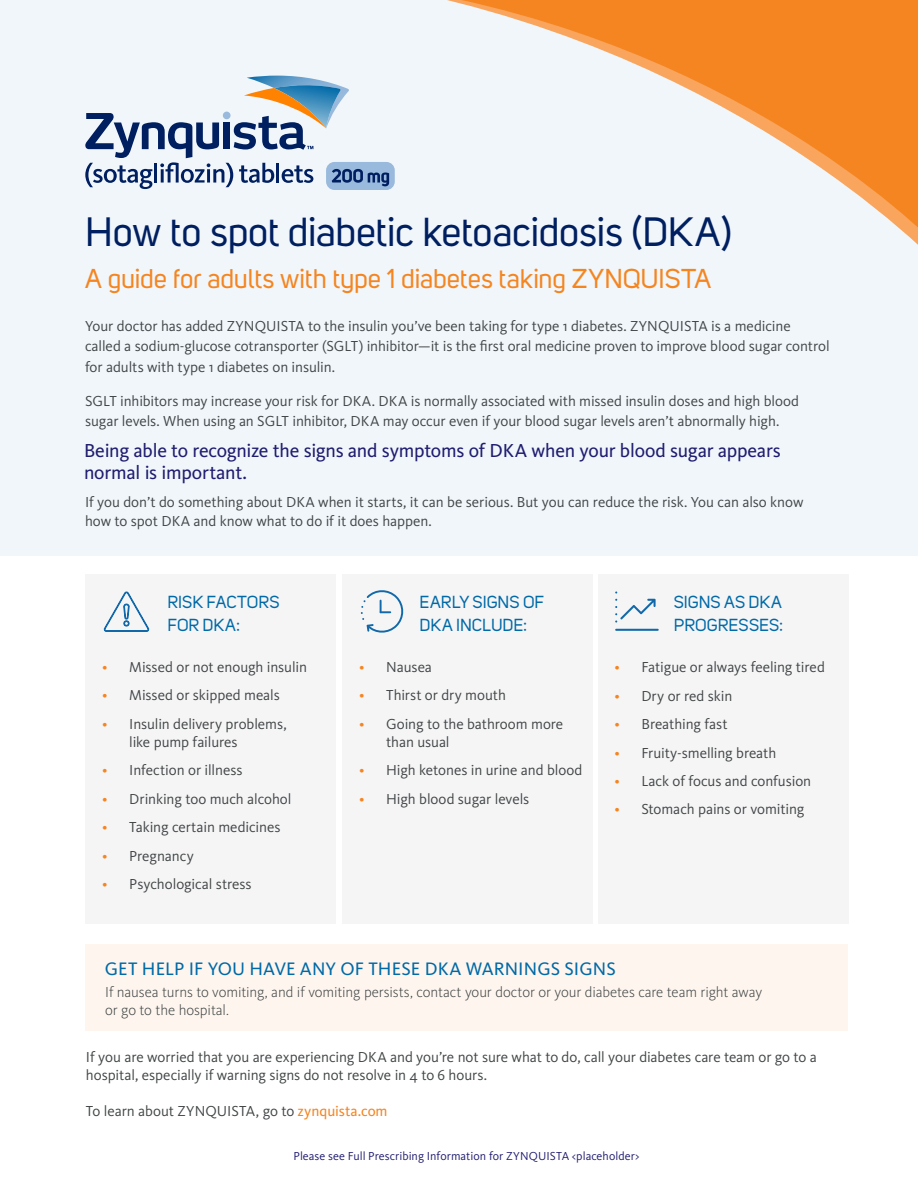
<style>
.page{position:relative;width:918px;height:1188px;background:#fff}
.page>*{position:absolute;margin:0;border:0;box-sizing:border-box;transform-origin:0 0}
.t1{font:40.5px "Uni Sans";letter-spacing:-.005em;color:#001f60}
.t2{font:27px "Uni Sans";letter-spacing:-.005em;color:#f58520}
.t3{font:19.5px/22.5px "Kievit OT";letter-spacing:-.015em;color:#201c70}
.t4{font:18.75px "Kievit OT";letter-spacing:.005em;color:#0069a7}
.t5{font:17.25px/22.5px "Uni Sans";color:#0069a7}
.t6{font:15px/19.5px "Kievit OT";letter-spacing:-.005em;color:#414546}
.t7{font:300 15px/18px "Kievit OT";letter-spacing:-.01em;color:#414546}
.t8{font:12px "Kievit OT";letter-spacing:.005em;color:#201c70}
.s1{color:#f58520}
</style>
<div class="page">
<div style="left:0;top:0;width:918px;height:555px;background:#f0f6fa"></div>
<svg style="left:326px;top:162px;width:69px;height:28px"></svg>
<svg style="left:85px;top:76px;width:304px;height:113px"></svg>
<svg style="left:447px;top:0;width:471px;height:245px"></svg>
<div style="left:86px;top:574px;width:250px;height:350px;background:#f5f5f6"></div>
<div style="left:342px;top:574px;width:251px;height:350px;background:#f5f5f6"></div>
<div style="left:598px;top:574px;width:251px;height:350px;background:#f5f5f6"></div>
<svg style="left:360px;top:590px;width:44px;height:43px"></svg>
<hr style="left:615px;top:629px;width:44px;height:2px;background:#1269a9">
<svg style="left:615px;top:591px;width:41px;height:32px"></svg>
<svg style="left:103px;top:591px;width:47px;height:41px"></svg>
<div style="left:85px;top:945px;width:763px;height:86px;background:#fef6ee"></div>
<h1 class="t1" style="left:85px;top:208px;width:648px">How to spot diabetic ketoacidosis (DKA)</h1>
<h2 class="t2" style="left:85px;top:263px;width:627px">A guide for adults with type 1 diabetes taking ZYNQUISTA</h2>
<p class="t6" style="left:85px;top:317px;width:746px">Your doctor has added ZYNQUISTA to the insulin you’ve been taking for type 1 diabetes. ZYNQUISTA is a medicine called a sodium-glucose cotransporter (SGLT) inhibitor—it is the first oral medicine proven to improve blood sugar control</p>
<p class="t6" style="left:85px;top:357px;width:252px">for adults with type 1 diabetes on insulin.</p>
<p class="t6" style="left:85px;top:392px;width:716px">SGLT inhibitors may increase your risk for DKA. DKA is normally associated with missed insulin doses and high blood sugar levels. When using an SGLT inhibitor, DKA may occur even if your blood sugar levels aren’t abnormally high.</p>
<h3 class="t3" style="left:84px;top:439px;width:698px">Being able to recognize the signs and symptoms of DKA when your blood sugar appears normal is important.</h3>
<p class="t6" style="left:85px;top:492px;width:720px">If you don’t do something about DKA when it starts, it can be serious. But you can reduce the risk. You can also know how to spot DKA and know what to do if it does happen.</p>
<p class="t5" style="left:167px;top:591px;width:114px">RISK FACTORS<br>FOR DKA:</p>
<p class="t5" style="left:420px;top:591px;width:126px">EARLY SIGNS OF<br>DKA INCLUDE:</p>
<p class="t5" style="left:674px;top:591px;width:111px">SIGNS AS DKA<br>PROGRESSES:</p>
<p class="t6" style="left:102px;top:657px;width:206px"><span class="s1">•</span> Missed or not enough insulin</p>
<p class="t6" style="left:102px;top:686px;width:179px"><span class="s1">•</span> Missed or skipped meals</p>
<p class="t6" style="left:129px;top:715px;width:159px;line-height:18px;text-indent:-27px"><span class="s1">•</span> Insulin delivery problems, like pump failures</p>
<p class="t6" style="left:102px;top:761px;width:142px"><span class="s1">•</span> Infection or illness</p>
<p class="t6" style="left:102px;top:789px;width:191px"><span class="s1">•</span> Drinking too much alcohol</p>
<p class="t6" style="left:102px;top:818px;width:180px"><span class="s1">•</span> Taking certain medicines</p>
<p class="t6" style="left:102px;top:846px;width:93px"><span class="s1">•</span> Pregnancy</p>
<p class="t6" style="left:102px;top:874px;width:151px"><span class="s1">•</span> Psychological stress</p>
<p class="t6" style="left:359px;top:657px;width:74px"><span class="s1">•</span> Nausea</p>
<p class="t6" style="left:359px;top:686px;width:148px"><span class="s1">•</span> Thirst or dry mouth</p>
<p class="t6" style="left:386px;top:715px;width:179px;line-height:18px;text-indent:-27px"><span class="s1">•</span> Going to the bathroom more than usual</p>
<p class="t6" style="left:359px;top:761px;width:225px"><span class="s1">•</span> High ketones in urine and blood</p>
<p class="t6" style="left:359px;top:789px;width:172px"><span class="s1">•</span> High blood sugar levels</p>
<p class="t6" style="left:614px;top:658px;width:212px"><span class="s1">•</span> Fatigue or always feeling tired</p>
<p class="t6" style="left:614px;top:686px;width:119px"><span class="s1">•</span> Dry or red skin</p>
<p class="t6" style="left:614px;top:714px;width:115px"><span class="s1">•</span> Breathing fast</p>
<p class="t6" style="left:614px;top:743px;width:163px"><span class="s1">•</span> Fruity-smelling breath</p>
<p class="t6" style="left:614px;top:771px;width:198px"><span class="s1">•</span> Lack of focus and confusion</p>
<p class="t6" style="left:614px;top:800px;width:192px"><span class="s1">•</span> Stomach pains or vomiting</p>
<p class="t4" style="left:105px;top:958px;width:512px">GET HELP IF YOU HAVE ANY OF THESE DKA WARNINGS SIGNS</p>
<p class="t7" style="left:105px;top:983px;width:659px">If nausea turns to vomiting, and if vomiting persists, contact your doctor or your diabetes care team right away or go to the hospital.</p>
<p class="t6" style="left:86px;top:1048px;width:733px;line-height:18px">If you are worried that you are experiencing DKA and you’re not sure what to do, call your diabetes care team or go to a hospital, especially if warning signs do not resolve in 4 to 6 hours.</p>
<p class="t6" style="left:86px;top:1102px;width:303px">To learn about ZYNQUISTA, go to <span class="s1">zynquista.com</span></p>
<p class="t8" style="left:293px;top:1150px;width:348px">Please see Full Prescribing Information for ZYNQUISTA &lt;placeholder&gt;</p>
</div>
